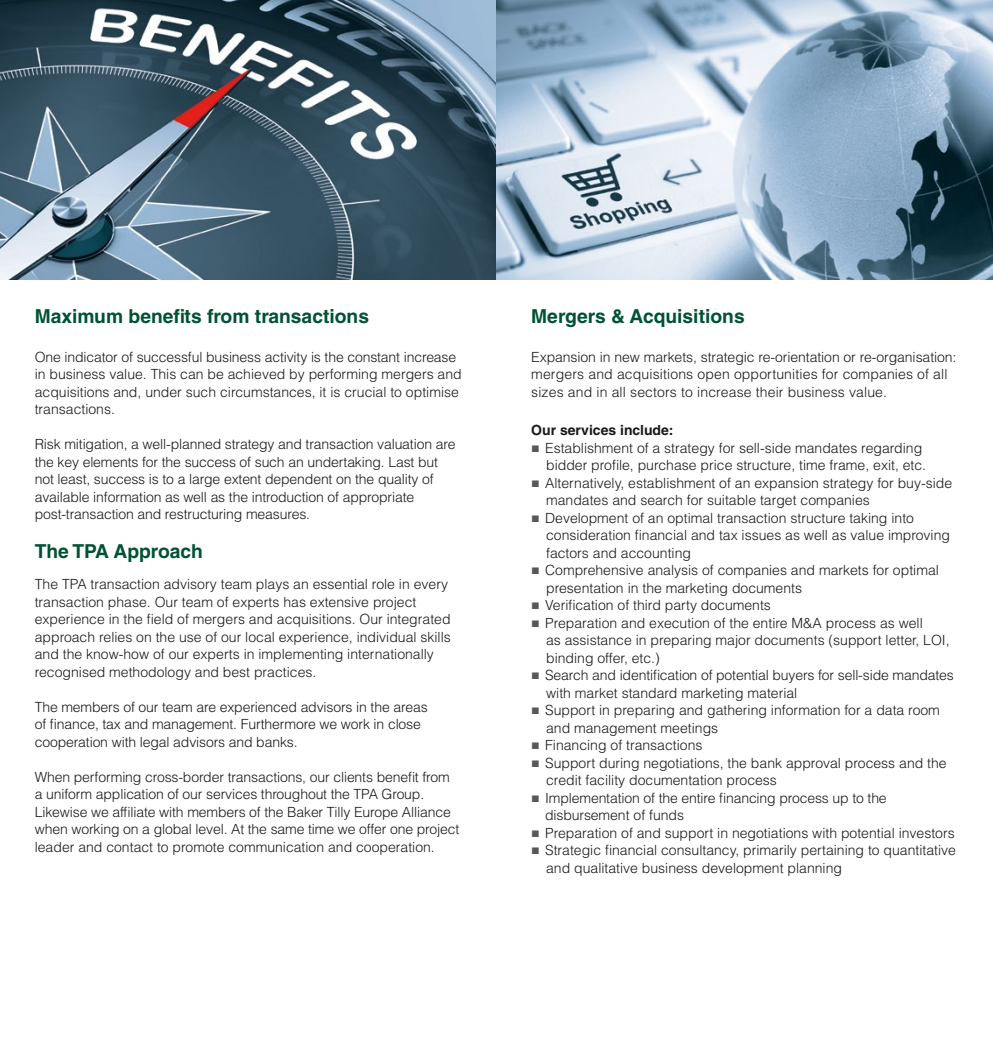
<style>
.page{position:relative;width:993px;height:1042px;background:#fff}
.page>*{position:absolute;margin:0;border:0;box-sizing:border-box;transform-origin:0 0}
.t1{font:700 19.25px "Helvetica LT Std";color:#005233}
.t2{font:300 14px/17.5px "Helvetica LT Std";color:#1a171c}
.t3{font:700 14px "Helvetica LT Std";color:#1a171c}
.s1{font-family:"Times New Roman";font-weight:400;font-size:14.35px;color:#58585a}
</style>
<div class="page">
<img style="left:0;top:0;width:496px;height:279px">
<svg style="left:496px;top:0;width:496px;height:279px;background:#9ab1c4"></svg>
<h1 class="t1" style="left:35px;top:305px;width:336px">Maximum benefits from transactions</h1>
<p class="t2" style="left:35px;top:348px;width:428px">One indicator of successful business activity is the constant increase in business value. This can be achieved by performing mergers and acquisitions and, under such circumstances, it is crucial to optimise transactions.</p>
<p class="t2" style="left:35px;top:435px;width:422px">Risk mitigation, a well-planned strategy and transaction valuation are the key elements for the success of such an undertaking. Last but not least, success is to a large extent dependent on the quality of available information as well as the introduction of appropriate post-transaction and restructuring measures.</p>
<h1 class="t1" style="left:35px;top:539px;width:169px">The TPA Approach</h1>
<p class="t2" style="left:35px;top:575px;width:417px">The TPA transaction advisory team plays an essential role in every transaction phase. Our team of experts has extensive project experience in the field of mergers and acquisitions. Our integrated approach relies on the use of our local experience, individual skills and the know-how of our experts in implementing internationally recognised methodology and best practices.</p>
<p class="t2" style="left:35px;top:698px;width:394px">The members of our team are experienced advisors in the areas of finance, tax and management. Furthermore we work in close cooperation with legal advisors and banks.</p>
<p class="t2" style="left:35px;top:768px;width:426px">When performing cross-border transactions, our clients benefit from a uniform application of our services throughout the TPA Group.<br>Likewise we affiliate with members of the Baker Tilly Europe Alliance when working on a global level. At the same time we offer one project leader and contact to promote communication and cooperation.</p>
<h1 class="t1" style="left:531px;top:305px;width:215px">Mergers &amp; Acquisitions</h1>
<p class="t2" style="left:531px;top:348px;width:426px">Expansion in new markets, strategic re-orientation or re-organisation: mergers and acquisitions open opportunities for companies of all sizes and in all sectors to increase their business value.</p>
<p class="t3" style="left:531px;top:422px;width:144px">Our services include:</p>
<p class="t2" style="left:531px;top:439px;width:396px;text-align:right"><span class="s1">■</span> Establishment of a strategy for sell-side mandates regarding bidder profile, purchase price structure, time frame, exit, etc.</p>
<p class="t2" style="left:546px;top:474px;width:407px;text-indent:-15px"><span class="s1">■</span> Alternatively, establishment of an expansion strategy for buy-side mandates and search for suitable target companies</p>
<p class="t2" style="left:546px;top:509px;width:405px;text-indent:-15px"><span class="s1">■</span> Development of an optimal transaction structure taking into consideration financial and tax issues as well as value improving factors and accounting</p>
<p class="t2" style="left:546px;top:561px;width:394px;text-indent:-15px"><span class="s1">■</span> Comprehensive analysis of companies and markets for optimal presentation in the marketing documents</p>
<p class="t2" style="left:531px;top:596px;width:241px"><span class="s1">■</span> Verification of third party documents</p>
<p class="t2" style="left:546px;top:614px;width:405px;text-indent:-15px"><span class="s1">■</span> Preparation and execution of the entire M&amp;A process as well<br>as assistance in preparing major documents (support letter, LOI, binding offer, etc.)</p>
<p class="t2" style="left:546px;top:666px;width:409px;text-indent:-15px"><span class="s1">■</span> Search and identification of potential buyers for sell-side mandates with market standard marketing material</p>
<p class="t2" style="left:546px;top:701px;width:395px;text-indent:-15px"><span class="s1">■</span> Support in preparing and gathering information for a data room and management meetings</p>
<p class="t2" style="left:531px;top:736px;width:173px"><span class="s1">■</span> Financing of transactions</p>
<p class="t2" style="left:546px;top:754px;width:402px;text-indent:-15px"><span class="s1">■</span> Support during negotiations, the bank approval process and the credit facility documentation process</p>
<p class="t2" style="left:545px;top:789px;width:343px;text-indent:-14px"><span class="s1">■</span> Implementation of the entire financing process up to the disbursement of funds</p>
<p class="t2" style="left:531px;top:824px;width:425px"><span class="s1">■</span> Preparation of and support in negotiations with potential investors</p>
<p class="t2" style="left:546px;top:841px;width:411px;text-indent:-15px"><span class="s1">■</span> Strategic financial consultancy, primarily pertaining to quantitative and qualitative business development planning</p>
</div>
